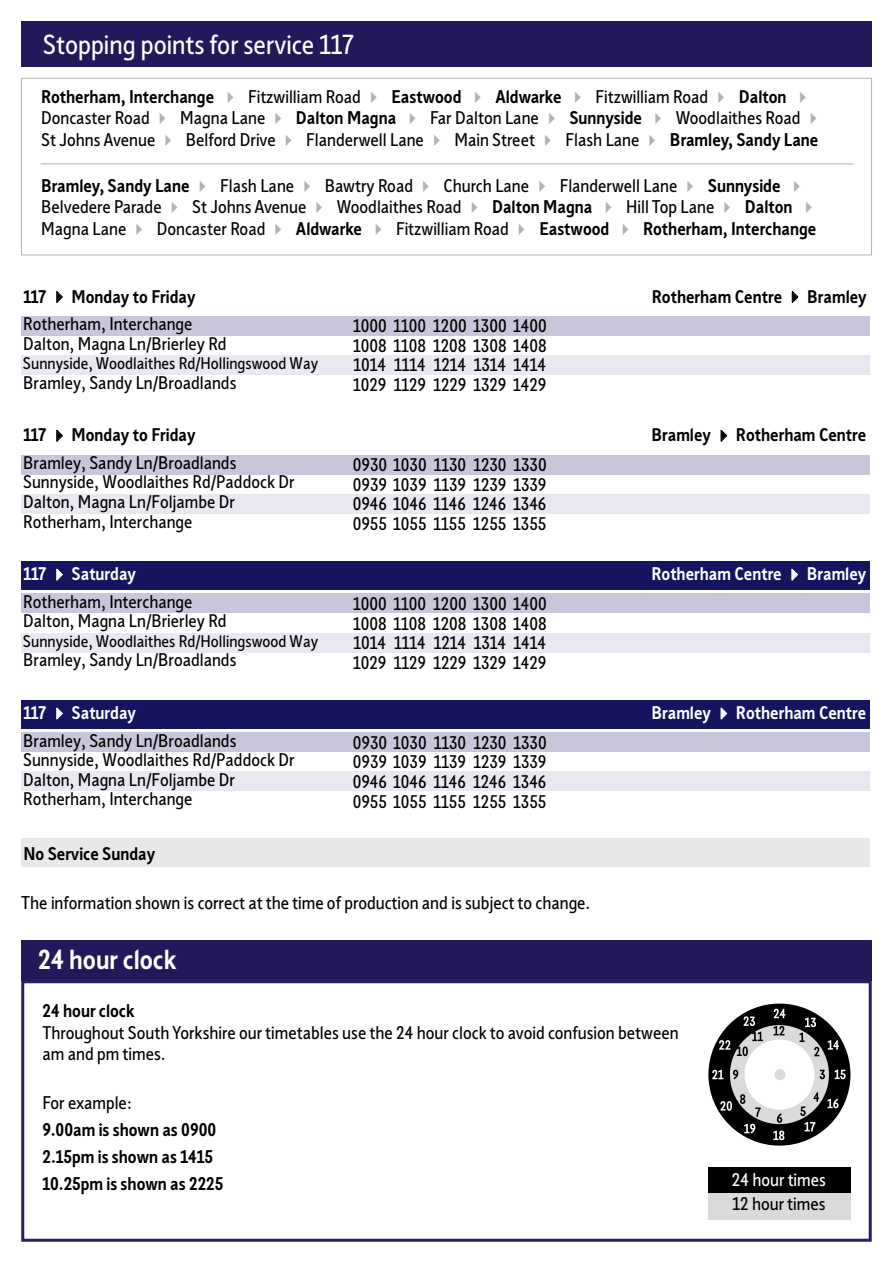
<style>
.page{position:relative;width:893px;height:1263px;background:#fff}
.page>*{position:absolute;margin:0;border:0;box-sizing:border-box;transform-origin:0 0}
.t1{font:27px "Sheffield Sans 2";color:#fff}
.t2{font:700 27px "Sheffield Sans 2";color:#fff}
.t3{font:18px/21.6px "Sheffield Sans 2";color:#000}
.t4{font:700 18px/27px "Sheffield Sans 2";color:#000}
.t5{font:18px "Sheffield Sans Karto";color:#000}
.t6{font:700 18px "Sheffield Sans 2";color:#fff}
.t7{font:18px "Sheffield Sans 2";color:#fff}
.t8{font:16.5px "Sheffield Sans 2";color:#000}
.s1{font-weight:700}
.s2{color:#b3b2b2}
.s3{font-weight:700;color:#fff}
.s4{color:#fff}
</style>
<div class="page">
<svg style="left:21px;top:78px;width:851px;height:177px"></svg>
<div style="left:21px;top:22px;width:851px;height:45px;background:#211959"></div>
<div style="left:21px;top:316px;width:849px;height:20px;background:#c7c6db"></div>
<div style="left:21px;top:355px;width:849px;height:20px;background:#e9e8f0"></div>
<div style="left:21px;top:455px;width:849px;height:19px;background:#c7c6db"></div>
<div style="left:21px;top:494px;width:849px;height:19px;background:#e9e8f0"></div>
<div style="left:21px;top:561px;width:849px;height:28px;background:#16145f"></div>
<div style="left:21px;top:593px;width:849px;height:20px;background:#c7c6db"></div>
<div style="left:21px;top:633px;width:849px;height:19px;background:#e9e8f0"></div>
<div style="left:21px;top:700px;width:849px;height:28px;background:#16145f"></div>
<div style="left:21px;top:732px;width:849px;height:20px;background:#c7c6db"></div>
<div style="left:21px;top:771px;width:849px;height:20px;background:#e9e8f0"></div>
<div style="left:21px;top:839px;width:849px;height:28px;background:#e8e8e8"></div>
<div style="left:21px;top:940px;width:851px;height:40px;background:#211959"></div>
<div style="left:21px;top:980px;width:851px;height:262px;border:3px solid #281e69"></div>
<div style="left:708px;top:1167px;width:142px;height:26px;background:#000"></div>
<div style="left:708px;top:1193px;width:142px;height:26px;background:#dadada"></div>
<div style="left:708px;top:1003px;width:142px;height:142px;background:#000;border-radius:50%"></div>
<svg style="left:728px;top:1023px;width:103px;height:103px;fill:#dadada"></svg>
<div style="left:725px;top:1020px;width:108px;height:108px;border:4px solid #000;border-radius:50%"></div>
<div style="left:744px;top:1039px;width:70px;height:70px;background:#fff;border-radius:50%"></div>
<div style="left:774px;top:1069px;width:11px;height:11px;background:#dadada;border-radius:50%"></div>
<svg style="left:774px;top:1009px;width:11px;height:9px"></svg>
<svg style="left:774px;top:1026px;width:10px;height:9px"></svg>
<svg style="left:799px;top:1018px;width:20px;height:38px"></svg>
<svg style="left:828px;top:1040px;width:11px;height:9px"></svg>
<svg style="left:835px;top:1069px;width:11px;height:10px"></svg>
<svg style="left:820px;top:1070px;width:5px;height:9px"></svg>
<svg style="left:827px;top:1099px;width:12px;height:9px"></svg>
<svg style="left:805px;top:1122px;width:10px;height:9px"></svg>
<svg style="left:773px;top:1130px;width:11px;height:10px"></svg>
<svg style="left:744px;top:1124px;width:11px;height:9px"></svg>
<svg style="left:720px;top:1101px;width:12px;height:10px"></svg>
<svg style="left:712px;top:1070px;width:11px;height:9px"></svg>
<svg style="left:719px;top:1040px;width:11px;height:10px"></svg>
<svg style="left:744px;top:1016px;width:11px;height:10px"></svg>
<svg style="left:777px;top:1113px;width:5px;height:10px"></svg>
<svg style="left:800px;top:1106px;width:6px;height:10px"></svg>
<svg style="left:813px;top:1092px;width:6px;height:10px"></svg>
<svg style="left:755px;top:1107px;width:6px;height:10px"></svg>
<svg style="left:740px;top:1094px;width:5px;height:10px"></svg>
<svg style="left:733px;top:1070px;width:5px;height:9px"></svg>
<svg style="left:737px;top:1032px;width:26px;height:24px"></svg>
<h1 class="t1" style="left:43px;top:26px;width:313px">Stopping points for service 117</h1>
<p class="t3" style="left:41px;top:85px;width:782px"><span class="s1">Rotherham, Interchange</span> <span class="s2">✔</span> Fitzwilliam Road <span class="s2">✔</span> <span class="s1">Eastwood</span> <span class="s2">✔</span> <span class="s1">Aldwarke</span> <span class="s2">✔</span> Fitzwilliam Road <span class="s2">✔</span> <span class="s1">Dalton</span> <span class="s2">✔<br></span>Doncaster Road <span class="s2">✔</span> Magna Lane <span class="s2">✔</span> <span class="s1">Dalton Magna</span> <span class="s2">✔</span> Far Dalton Lane <span class="s2">✔</span> <span class="s1">Sunnyside</span> <span class="s2">✔</span> Woodlaithes Road <span class="s2">✔<br></span>St Johns Avenue <span class="s2">✔</span> Belford Drive <span class="s2">✔</span> Flanderwell Lane <span class="s2">✔</span> Main Street <span class="s2">✔</span> Flash Lane <span class="s2">✔</span> <span class="s1">Bramley, Sandy Lane</span></p>
<p class="t3" style="left:41px;top:174px;width:778px"><span class="s1">Bramley, Sandy Lane</span> <span class="s2">✔</span> Flash Lane <span class="s2">✔</span> Bawtry Road <span class="s2">✔</span> Church Lane <span class="s2">✔</span> Flanderwell Lane <span class="s2">✔</span> <span class="s1">Sunnyside</span> <span class="s2">✔<br></span>Belvedere Parade <span class="s2">✔</span> St Johns Avenue <span class="s2">✔</span> Woodlaithes Road <span class="s2">✔</span> <span class="s1">Dalton Magna</span> <span class="s2">✔</span> Hill Top Lane <span class="s2">✔</span> <span class="s1">Dalton</span> <span class="s2">✔<br></span>Magna Lane <span class="s2">✔</span> Doncaster Road <span class="s2">✔</span> <span class="s1">Aldwarke</span> <span class="s2">✔</span> Fitzwilliam Road <span class="s2">✔</span> <span class="s1">Eastwood</span> <span class="s2">✔</span> <span class="s1">Rotherham, Interchange</span></p>
<p class="t3" style="left:23px;top:282px;width:174px;line-height:27.5px"><span class="s1">117</span> ✔ <span class="s1">Monday to Friday<br></span>Rotherham, Interchange</p>
<p class="t3" style="left:353px;top:315px;width:195px">1000 1100 1200 1300 1400</p>
<p class="t3" style="left:23px;top:332px;width:205px">Dalton, Magna Ln/Brierley Rd</p>
<p class="t3" style="left:353px;top:334px;width:195px">1008 1108 1208 1308 1408</p>
<p class="t8" style="left:23px;top:352px;width:297px">Sunnyside, Woodlaithes Rd/Hollingswood Way</p>
<p class="t3" style="left:354px;top:354px;width:194px">1014 1114 1214 1314 1414</p>
<p class="t3" style="left:23px;top:371px;width:215px">Bramley, Sandy Ln/Broadlands</p>
<p class="t3" style="left:353px;top:373px;width:195px">1029 1129 1229 1329 1429</p>
<p class="t3" style="left:23px;top:421px;width:215px;line-height:27.5px"><span class="s1">117</span> ✔ <span class="s1">Monday to Friday<br></span>Bramley, Sandy Ln/Broadlands</p>
<p class="t3" style="left:353px;top:454px;width:195px">0930 1030 1130 1230 1330</p>
<p class="t3" style="left:23px;top:471px;width:273px">Sunnyside, Woodlaithes Rd/Paddock Dr</p>
<p class="t3" style="left:353px;top:473px;width:195px">0939 1039 1139 1239 1339</p>
<p class="t3" style="left:23px;top:490px;width:213px">Dalton, Magna Ln/Foljambe Dr</p>
<p class="t3" style="left:353px;top:493px;width:195px">0946 1046 1146 1246 1346</p>
<p class="t3" style="left:23px;top:510px;width:171px">Rotherham, Interchange</p>
<p class="t3" style="left:353px;top:512px;width:195px">0955 1055 1155 1255 1355</p>
<p class="t3" style="left:23px;top:560px;width:171px;line-height:27.5px"><span class="s3">117</span> <span class="s4">✔</span> <span class="s3">Saturday<br></span>Rotherham, Interchange</p>
<p class="t3" style="left:353px;top:592px;width:195px">1000 1100 1200 1300 1400</p>
<p class="t3" style="left:23px;top:610px;width:205px">Dalton, Magna Ln/Brierley Rd</p>
<p class="t3" style="left:353px;top:612px;width:195px">1008 1108 1208 1308 1408</p>
<p class="t8" style="left:23px;top:630px;width:297px">Sunnyside, Woodlaithes Rd/Hollingswood Way</p>
<p class="t3" style="left:354px;top:632px;width:194px">1014 1114 1214 1314 1414</p>
<p class="t3" style="left:23px;top:649px;width:215px">Bramley, Sandy Ln/Broadlands</p>
<p class="t3" style="left:353px;top:651px;width:195px">1029 1129 1229 1329 1429</p>
<p class="t3" style="left:23px;top:699px;width:215px;line-height:27.5px"><span class="s3">117</span> <span class="s4">✔</span> <span class="s3">Saturday<br></span>Bramley, Sandy Ln/Broadlands</p>
<p class="t3" style="left:353px;top:731px;width:195px">0930 1030 1130 1230 1330</p>
<p class="t3" style="left:23px;top:749px;width:273px">Sunnyside, Woodlaithes Rd/Paddock Dr</p>
<p class="t3" style="left:353px;top:751px;width:195px">0939 1039 1139 1239 1339</p>
<p class="t3" style="left:23px;top:768px;width:213px">Dalton, Magna Ln/Foljambe Dr</p>
<p class="t3" style="left:353px;top:770px;width:195px">0946 1046 1146 1246 1346</p>
<p class="t3" style="left:23px;top:788px;width:171px">Rotherham, Interchange</p>
<p class="t3" style="left:353px;top:790px;width:195px">0955 1055 1155 1255 1355</p>
<p class="t4" style="left:23px;top:839px;width:133px">No Service Sunday</p>
<p class="t5" style="left:21px;top:892px;width:571px">The information shown is correct at the time of production and is subject to change.</p>
<p class="t4" style="left:652px;top:282px;width:216px">Rotherham Centre ✔ Bramley</p>
<p class="t4" style="left:651px;top:421px;width:216px">Bramley ✔ Rotherham Centre</p>
<p class="t6" style="left:651px;top:562px;width:216px">Rotherham Centre ✔ Bramley</p>
<p class="t6" style="left:651px;top:701px;width:216px">Bramley ✔ Rotherham Centre</p>
<h1 class="t2" style="left:38px;top:941px;width:140px">24 hour clock</h1>
<p class="t4" style="left:43px;top:997px;width:94px">24 hour clock</p>
<p class="t3" style="left:43px;top:1021px;width:638px">Throughout South Yorkshire our timetables use the 24 hour clock to avoid confusion between am and pm times.</p>
<p class="t3" style="left:43px;top:1091px;width:91px">For example:</p>
<p class="t4" style="left:43px;top:1116px;width:182px">9.00am is shown as 0900<br>2.15pm is shown as 1415<br>10.25pm is shown as 2225</p>
<p class="t7" style="left:732px;top:1168px;width:96px">24 hour times</p>
<p class="t3" style="left:732px;top:1193px;width:95px">12 hour times</p>
</div>
